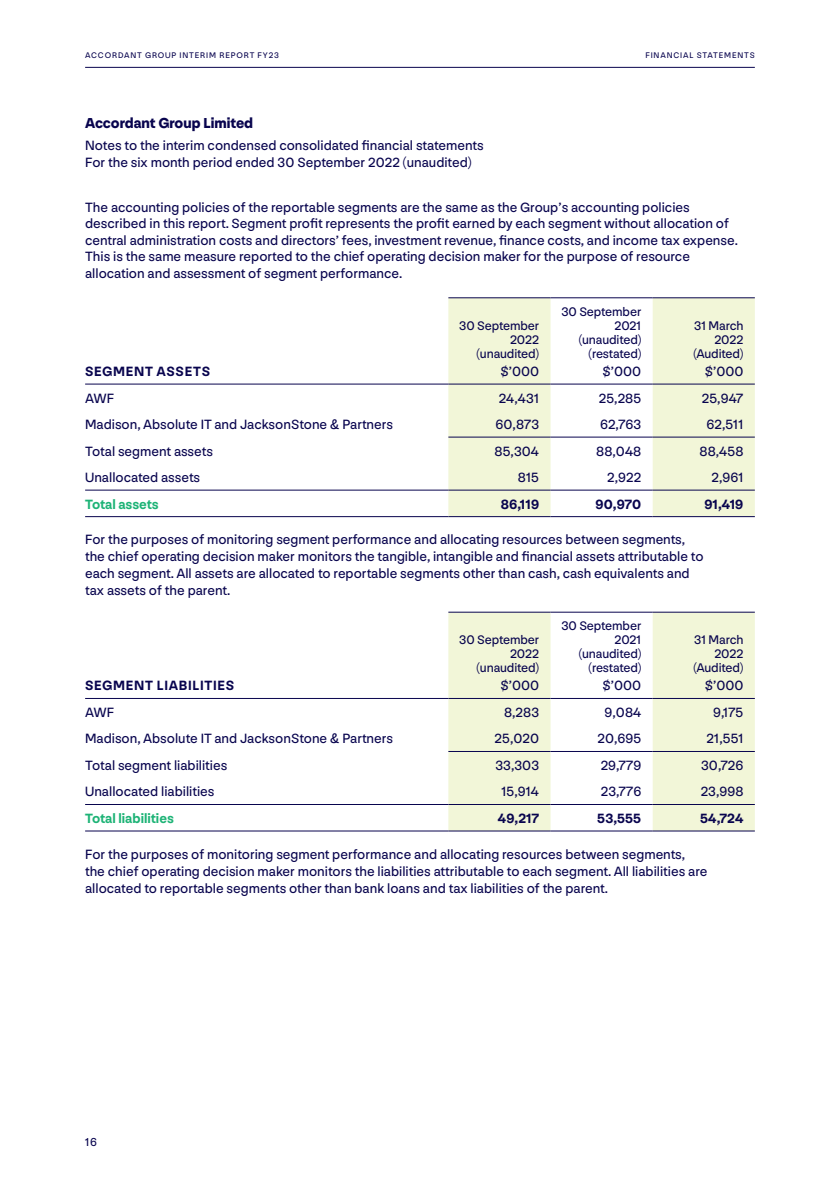
<style>
.page{position:relative;width:840px;height:1191px;background:#fff}
.page>*{position:absolute;margin:0;border:0;box-sizing:border-box;transform-origin:0 0}
.Page_Heading-1_NEW{font:900 15px "NN Nouvelle Grotesk";color:#08044e}
.Fin_Body_NEW{font:14px/17px "NN Nouvelle Grotesk";color:#08044e}
.Notes_body_NEW{font:14px/16.4px "NN Nouvelle Grotesk";color:#08044e}
.Page_Heading-2_NEW{font:14px "NN Nouvelle Grotesk";color:#08044e}
.Fin_Body_NEW-2{font:700 14px "NN Nouvelle Grotesk";color:#08044e}
.Notes_Sub-0_NEW{font:700 14px "NN Nouvelle Grotesk";letter-spacing:.05em;color:#08044e}
.Fin_Body_NEW-3{font:700 14px "NN Nouvelle Grotesk";color:#1db376}
.Table_Heading_Date_e{font:13px/14px "NN Nouvelle Grotesk";letter-spacing:-.01em;color:#08044e;text-align:right}
.t1{font:12px "NN Forever Grotesk STD";color:#08044e}
.t2{font:8.4px "NN Nouvelle Grotesk";letter-spacing:.1em;color:#08044e}
</style>
<div class="page">
<svg style="left:448px;top:298px;width:306px;height:532px;fill:#f2f6d8"></svg>
<hr style="left:85px;top:516px;width:363px;height:1px;background:#08044e">
<hr style="left:448px;top:516px;width:102px;height:1px;background:#08044e">
<hr style="left:550px;top:516px;width:102px;height:1px;background:#08044e">
<hr style="left:652px;top:516px;width:102px;height:1px;background:#08044e">
<hr style="left:85px;top:830px;width:363px;height:1px;background:#08044e">
<hr style="left:448px;top:830px;width:102px;height:1px;background:#08044e">
<hr style="left:550px;top:830px;width:102px;height:1px;background:#08044e">
<hr style="left:652px;top:830px;width:102px;height:1px;background:#08044e">
<hr style="left:448px;top:297px;width:102px;height:1px;background:#08044e">
<hr style="left:550px;top:297px;width:102px;height:1px;background:#08044e">
<hr style="left:652px;top:297px;width:102px;height:1px;background:#08044e">
<hr style="left:448px;top:611px;width:102px;height:1px;background:#08044e">
<hr style="left:550px;top:611px;width:102px;height:1px;background:#08044e">
<hr style="left:652px;top:611px;width:102px;height:1px;background:#08044e">
<hr style="left:85px;top:383px;width:363px;height:1px;background:#08044e">
<hr style="left:448px;top:383px;width:102px;height:1px;background:#08044e">
<hr style="left:550px;top:383px;width:102px;height:1px;background:#08044e">
<hr style="left:652px;top:383px;width:102px;height:1px;background:#08044e">
<hr style="left:85px;top:698px;width:363px;height:1px;background:#08044e">
<hr style="left:448px;top:698px;width:102px;height:1px;background:#08044e">
<hr style="left:550px;top:698px;width:102px;height:1px;background:#08044e">
<hr style="left:652px;top:698px;width:102px;height:1px;background:#08044e">
<hr style="left:448px;top:437px;width:102px;height:1px;background:#08044e">
<hr style="left:550px;top:437px;width:102px;height:1px;background:#08044e">
<hr style="left:652px;top:437px;width:102px;height:1px;background:#08044e">
<hr style="left:85px;top:490px;width:363px;height:1px;background:#08044e">
<hr style="left:448px;top:490px;width:102px;height:1px;background:#08044e">
<hr style="left:550px;top:490px;width:102px;height:1px;background:#08044e">
<hr style="left:652px;top:490px;width:102px;height:1px;background:#08044e">
<hr style="left:448px;top:751px;width:102px;height:1px;background:#08044e">
<hr style="left:550px;top:751px;width:102px;height:1px;background:#08044e">
<hr style="left:652px;top:751px;width:102px;height:1px;background:#08044e">
<hr style="left:85px;top:804px;width:363px;height:1px;background:#08044e">
<hr style="left:448px;top:804px;width:102px;height:1px;background:#08044e">
<hr style="left:550px;top:804px;width:102px;height:1px;background:#08044e">
<hr style="left:652px;top:804px;width:102px;height:1px;background:#08044e">
<hr style="left:85px;top:67px;width:669px;height:1px;background:#08044e">
<p class="t2" style="left:85px;top:50px;width:195px">ACCORDANT GROUP INTERIM REPORT FY23</p>
<p class="t2" style="left:645px;top:50px;width:111px">FINANCIAL STATEMENTS</p>
<p class="Page_Heading-1_NEW" style="left:85px;top:112px;width:169px">Accordant Group Limited</p>
<p class="Page_Heading-2_NEW" style="left:85px;top:136px;width:400px">Notes to the interim condensed consolidated financial statements</p>
<p class="Page_Heading-2_NEW" style="left:85px;top:153px;width:388px">For the six month period ended 30 September 2022 (unaudited)</p>
<p class="Notes_body_NEW" style="left:85px;top:199px;width:654px">The accounting policies of the reportable segments are the same as the Group’s accounting policies described in this report. Segment profit represents the profit earned by each segment without allocation of central administration costs and directors’ fees, investment revenue, finance costs, and income tax expense.<br>This is the same measure reported to the chief operating decision maker for the purpose of resource allocation and assessment of segment performance.</p>
<p class="Table_Heading_Date_e" style="left:459px;top:318px;width:81px">30 September<br>2022 (unaudited)</p>
<p class="Table_Heading_Date_e" style="left:561px;top:304px;width:81px">30 September<br>2021 (unaudited) (restated)</p>
<p class="Table_Heading_Date_e" style="left:693px;top:318px;width:52px">31 March<br>2022 (Audited)</p>
<p class="Notes_Sub-0_NEW" style="left:85px;top:362px;width:126px">SEGMENT ASSETS</p>
<p class="Fin_Body_NEW" style="left:500px;top:363px;width:40px">$’000</p>
<p class="Fin_Body_NEW" style="left:602px;top:363px;width:40px">$’000</p>
<p class="Fin_Body_NEW" style="left:704px;top:363px;width:40px">$’000</p>
<p class="Fin_Body_NEW" style="left:85px;top:389px;width:30px">AWF</p>
<p class="Fin_Body_NEW" style="left:498px;top:389px;width:42px">24,431</p>
<p class="Fin_Body_NEW" style="left:598px;top:389px;width:44px">25,285</p>
<p class="Fin_Body_NEW" style="left:701px;top:389px;width:43px">25,947</p>
<p class="Fin_Body_NEW" style="left:85px;top:416px;width:309px">Madison, Absolute IT and JacksonStone &amp; Partners</p>
<p class="Fin_Body_NEW" style="left:495px;top:416px;width:45px">60,873</p>
<p class="Fin_Body_NEW" style="left:599px;top:416px;width:43px">62,763</p>
<p class="Fin_Body_NEW" style="left:706px;top:416px;width:38px">62,511</p>
<p class="Fin_Body_NEW" style="left:85px;top:442px;width:129px">Total segment assets</p>
<p class="Fin_Body_NEW" style="left:494px;top:442px;width:46px">85,304</p>
<p class="Fin_Body_NEW" style="left:596px;top:442px;width:46px">88,048</p>
<p class="Fin_Body_NEW" style="left:699px;top:442px;width:45px">88,458</p>
<p class="Fin_Body_NEW" style="left:85px;top:469px;width:116px">Unallocated assets</p>
<p class="Fin_Body_NEW" style="left:517px;top:469px;width:23px">815</p>
<p class="Fin_Body_NEW" style="left:607px;top:469px;width:36px">2,922</p>
<p class="Fin_Body_NEW" style="left:711px;top:469px;width:34px">2,961</p>
<p class="Fin_Body_NEW-3" style="left:85px;top:494px;width:75px">Total assets</p>
<p class="Fin_Body_NEW-2" style="left:500px;top:494px;width:40px">86,119</p>
<p class="Fin_Body_NEW-2" style="left:595px;top:494px;width:47px">90,970</p>
<p class="Fin_Body_NEW-2" style="left:704px;top:494px;width:41px">91,419</p>
<p class="Fin_Body_NEW" style="left:85px;top:531px;width:619px">For the purposes of monitoring segment performance and allocating resources between segments, the chief operating decision maker monitors the tangible, intangible and financial assets attributable to each segment. All assets are allocated to reportable segments other than cash, cash equivalents and tax assets of the parent.</p>
<p class="Table_Heading_Date_e" style="left:459px;top:632px;width:81px">30 September<br>2022 (unaudited)</p>
<p class="Table_Heading_Date_e" style="left:561px;top:618px;width:81px">30 September<br>2021 (unaudited) (restated)</p>
<p class="Table_Heading_Date_e" style="left:693px;top:632px;width:52px">31 March<br>2022 (Audited)</p>
<p class="Notes_Sub-0_NEW" style="left:85px;top:676px;width:150px">SEGMENT LIABILITIES</p>
<p class="Fin_Body_NEW" style="left:500px;top:677px;width:40px">$’000</p>
<p class="Fin_Body_NEW" style="left:602px;top:677px;width:40px">$’000</p>
<p class="Fin_Body_NEW" style="left:704px;top:677px;width:40px">$’000</p>
<p class="Fin_Body_NEW" style="left:85px;top:704px;width:30px">AWF</p>
<p class="Fin_Body_NEW" style="left:504px;top:704px;width:37px">8,283</p>
<p class="Fin_Body_NEW" style="left:604px;top:704px;width:38px">9,084</p>
<p class="Fin_Body_NEW" style="left:712px;top:704px;width:32px">9,175</p>
<p class="Fin_Body_NEW" style="left:85px;top:730px;width:309px">Madison, Absolute IT and JacksonStone &amp; Partners</p>
<p class="Fin_Body_NEW" style="left:494px;top:730px;width:46px">25,020</p>
<p class="Fin_Body_NEW" style="left:597px;top:730px;width:45px">20,695</p>
<p class="Fin_Body_NEW" style="left:706px;top:730px;width:38px">21,551</p>
<p class="Fin_Body_NEW" style="left:85px;top:757px;width:143px">Total segment liabilities</p>
<p class="Fin_Body_NEW" style="left:495px;top:757px;width:45px">33,303</p>
<p class="Fin_Body_NEW" style="left:600px;top:757px;width:42px">29,779</p>
<p class="Fin_Body_NEW" style="left:700px;top:757px;width:44px">30,726</p>
<p class="Fin_Body_NEW" style="left:85px;top:783px;width:131px">Unallocated liabilities</p>
<p class="Fin_Body_NEW" style="left:501px;top:783px;width:39px">15,914</p>
<p class="Fin_Body_NEW" style="left:600px;top:783px;width:42px">23,776</p>
<p class="Fin_Body_NEW" style="left:700px;top:783px;width:44px">23,998</p>
<p class="Fin_Body_NEW-3" style="left:85px;top:809px;width:90px">Total liabilities</p>
<p class="Fin_Body_NEW-2" style="left:497px;top:809px;width:43px">49,217</p>
<p class="Fin_Body_NEW-2" style="left:597px;top:809px;width:46px">53,555</p>
<p class="Fin_Body_NEW-2" style="left:699px;top:809px;width:45px">54,724</p>
<p class="Fin_Body_NEW" style="left:85px;top:845px;width:623px">For the purposes of monitoring segment performance and allocating resources between segments, the chief operating decision maker monitors the liabilities attributable to each segment. All liabilities are allocated to reportable segments other than bank loans and tax liabilities of the parent.</p>
<p class="t1" style="left:85px;top:1134px;width:13px">16</p>
</div>
